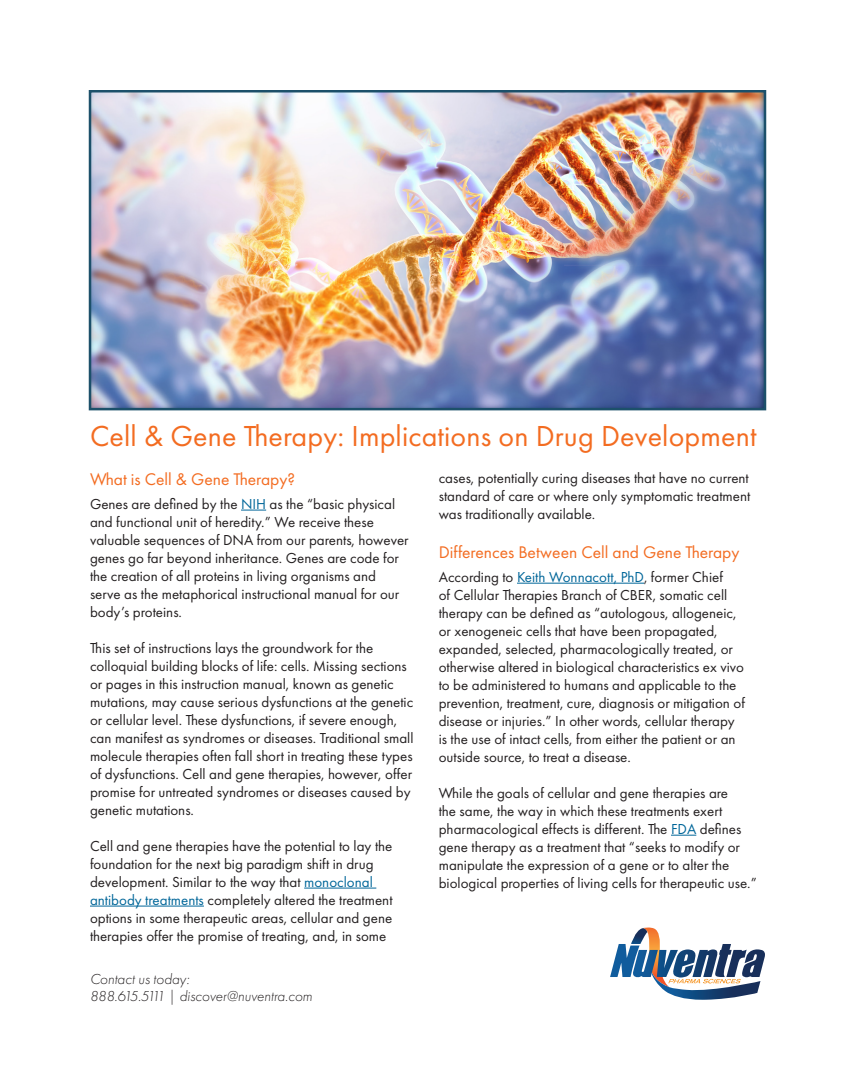
<style>
.page{position:relative;width:855px;height:1080px;background:#fff}
.page>*{position:absolute;margin:0;border:0;box-sizing:border-box;transform-origin:0 0}
.t1{font:30px "Futura PT";letter-spacing:.005em;color:#f36c21}
.t2{font:17.5px "Futura PT";color:#f36c21}
.t3{font:15px/18px "Futura PT";color:#231f20}
.t4{font:italic 300 15px "Futura PT";color:#231f20}
.s1{color:#069}
</style>
<div class="page">
<img style="left:92px;top:93px;width:671px;height:314px">
<div style="left:89px;top:90px;width:677px;height:320px;border:2px solid #1c506a"></div>
<img style="left:631px;top:928px;width:12px;height:16px">
<img style="left:643px;top:928px;width:17px;height:16px">
<img style="left:653px;top:978px;width:107px;height:22px">
<img style="left:610px;top:944px;width:155px;height:34px">
<svg style="left:241px;top:510px;width:25px;height:1px"></svg>
<hr style="left:304px;top:888px;width:72px;height:1px;background:#069">
<hr style="left:90px;top:906px;width:114px;height:1px;background:#069">
<hr style="left:517px;top:583px;width:127px;height:1px;background:#069">
<svg style="left:671px;top:835px;width:25px;height:1px"></svg>
<p class="t1" style="left:90px;top:418px;width:668px">Cell &amp; Gene Therapy: Implications on Drug Development</p>
<p class="t2" style="left:90px;top:469px;width:207px">What is Cell &amp; Gene Therapy?</p>
<p class="t3" style="left:90px;top:495px;width:320px">Genes are defined by the <span class="s1">NIH</span> as the “basic physical and functional unit of heredity.” We receive these valuable sequences of DNA from our parents, however genes go far beyond inheritance. Genes are code for the creation of all proteins in living organisms and serve as the metaphorical instructional manual for our body’s proteins.</p>
<p class="t3" style="left:90px;top:639px;width:325px">This set of instructions lays the groundwork for the colloquial building blocks of life: cells. Missing sections or pages in this instruction manual, known as genetic mutations, may cause serious dysfunctions at the genetic or cellular level. These dysfunctions, if severe enough, can manifest as syndromes or diseases. Traditional small molecule therapies often fall short in treating these types of dysfunctions. Cell and gene therapies, however, offer promise for untreated syndromes or diseases caused by genetic mutations.</p>
<p class="t3" style="left:90px;top:837px;width:304px">Cell and gene therapies have the potential to lay the foundation for the next big paradigm shift in drug development. Similar to the way that <span class="s1">monoclonal antibody treatments</span> completely altered the treatment options in some therapeutic areas, cellular and gene therapies offer the promise of treating, and, in some</p>
<p class="t4" style="left:90px;top:970px;width:101px">Contact us today:</p>
<p class="t4" style="left:90px;top:988px;width:224px">888.615.5111 | discover@nuventra.com</p>
<p class="t3" style="left:439px;top:469px;width:313px;text-align:justify">cases, potentially curing diseases that have no current standard of care or where only symptomatic treatment was traditionally available.</p>
<p class="t2" style="left:439px;top:542px;width:302px">Differences Between Cell and Gene Therapy</p>
<p class="t3" style="left:439px;top:568px;width:308px">According to <span class="s1">Keith Wonnacott, PhD</span>, former Chief<br>of Cellular Therapies Branch of CBER, somatic cell therapy can be defined as “autologous, allogeneic, or xenogeneic cells that have been propagated, expanded, selected, pharmacologically treated, or otherwise altered in biological characteristics ex vivo to be administered to humans and applicable to the prevention, treatment, cure, diagnosis or mitigation of disease or injuries.” In other words, cellular therapy is the use of intact cells, from either the patient or an outside source, to treat a disease.</p>
<p class="t3" style="left:439px;top:784px;width:320px">While the goals of cellular and gene therapies are<br>the same, the way in which these treatments exert pharmacological effects is different. The <span class="s1">FDA</span> defines gene therapy as a treatment that “seeks to modify or manipulate the expression of a gene or to alter the biological properties of living cells for therapeutic use.”</p>
</div>
